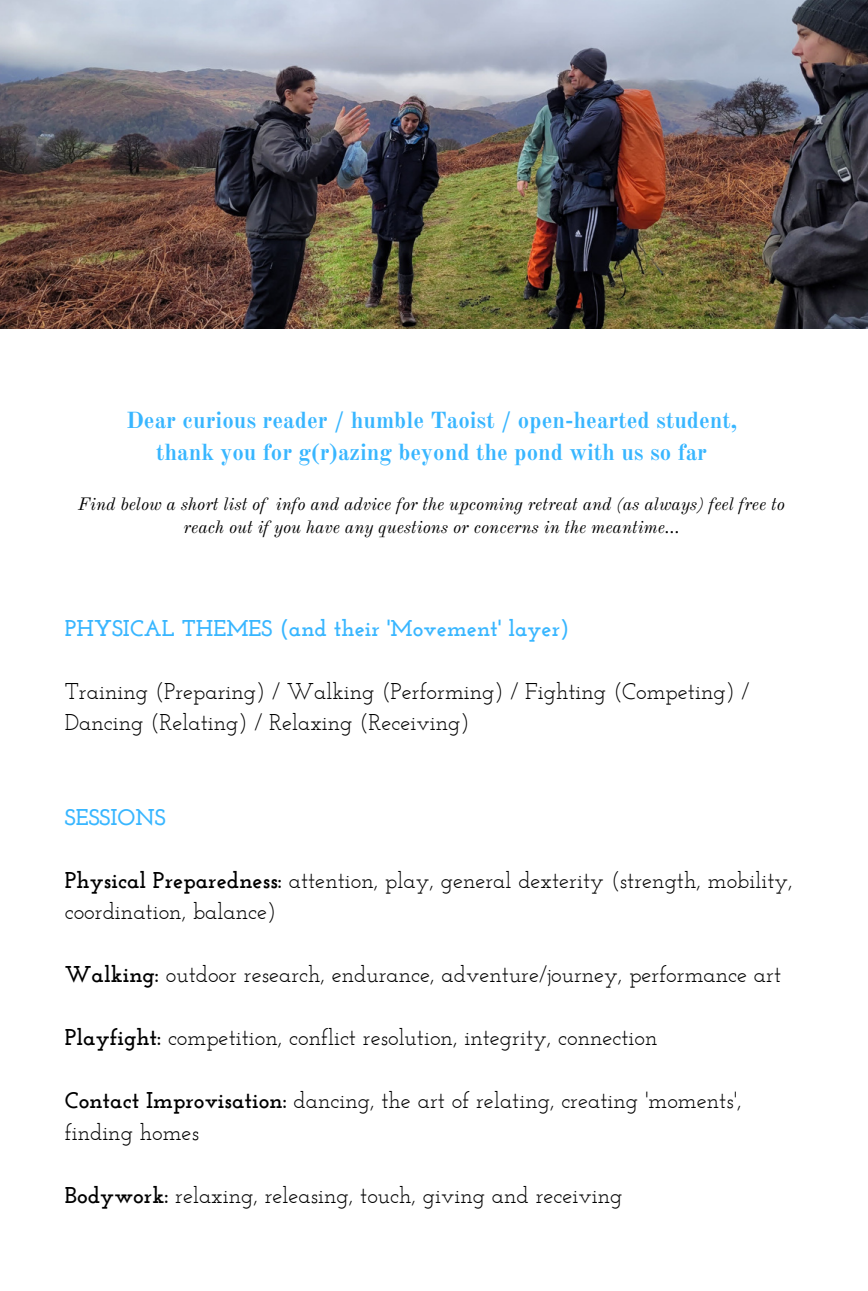
<style>
.page{position:relative;width:868px;height:1291px;background:#fff}
.page>*{position:absolute;margin:0;border:0;box-sizing:border-box;transform-origin:0 0}
.t1{font:22.75px/31.5px "Josefin Slab";color:#000}
.t2{font:700 22.75px/31.5px "Old Standard";color:#38b6ff;text-align:center}
.t3{font:700 22.75px "Josefin Slab";color:#38b6ff}
.t4{font:italic 17.5px/23.6px "Old Standard";color:#000;text-align:center}
.s1{font-weight:700}
</style>
<div class="page">
<img style="left:0;top:0;width:868px;height:328px">
<p class="t2" style="left:126px;top:405px;width:612px">Dear curious reader / humble Taoist / open-hearted student, thank you for g(r)azing beyond the pond with us so far</p>
<h2 class="t4" style="left:78px;top:492px;width:708px">Find below a short list of info and advice for the upcoming retreat and (as always) feel free to reach out if you have any questions or concerns in the meantime...</h2>
<p class="t3" style="left:65px;top:618px;width:506px">PHYSICAL THEMES (and their 'Movement' layer)</p>
<h2 class="t1" style="left:65px;top:677px;width:686px">Training (Preparing) / Walking (Performing) / Fighting (Competing) /<br>Dancing (Relating) / Relaxing (Receiving)</h2>
<h3 class="t3" style="left:65px;top:807px;width:102px">SESSIONS</h3>
<h1 class="t1" style="left:65px;top:866px;width:729px"><span class="s1">Physical Preparedness:</span> attention, play, general dexterity (strength, mobility, coordination, balance)</h1>
<h3 class="t1" style="left:65px;top:960px;width:718px"><span class="s1">Walking:</span> outdoor research, endurance, adventure/journey, performance art</h3>
<h3 class="t1" style="left:65px;top:1023px;width:594px"><span class="s1">Playfight:</span> competition, conflict resolution, integrity, connection</h3>
<h3 class="t1" style="left:65px;top:1086px;width:678px"><span class="s1">Contact Improvisation:</span> dancing, the art of relating, creating 'moments', finding homes</h3>
<h3 class="t1" style="left:65px;top:1181px;width:559px"><span class="s1">Bodywork:</span> relaxing, releasing, touch, giving and receiving</h3>
</div>
